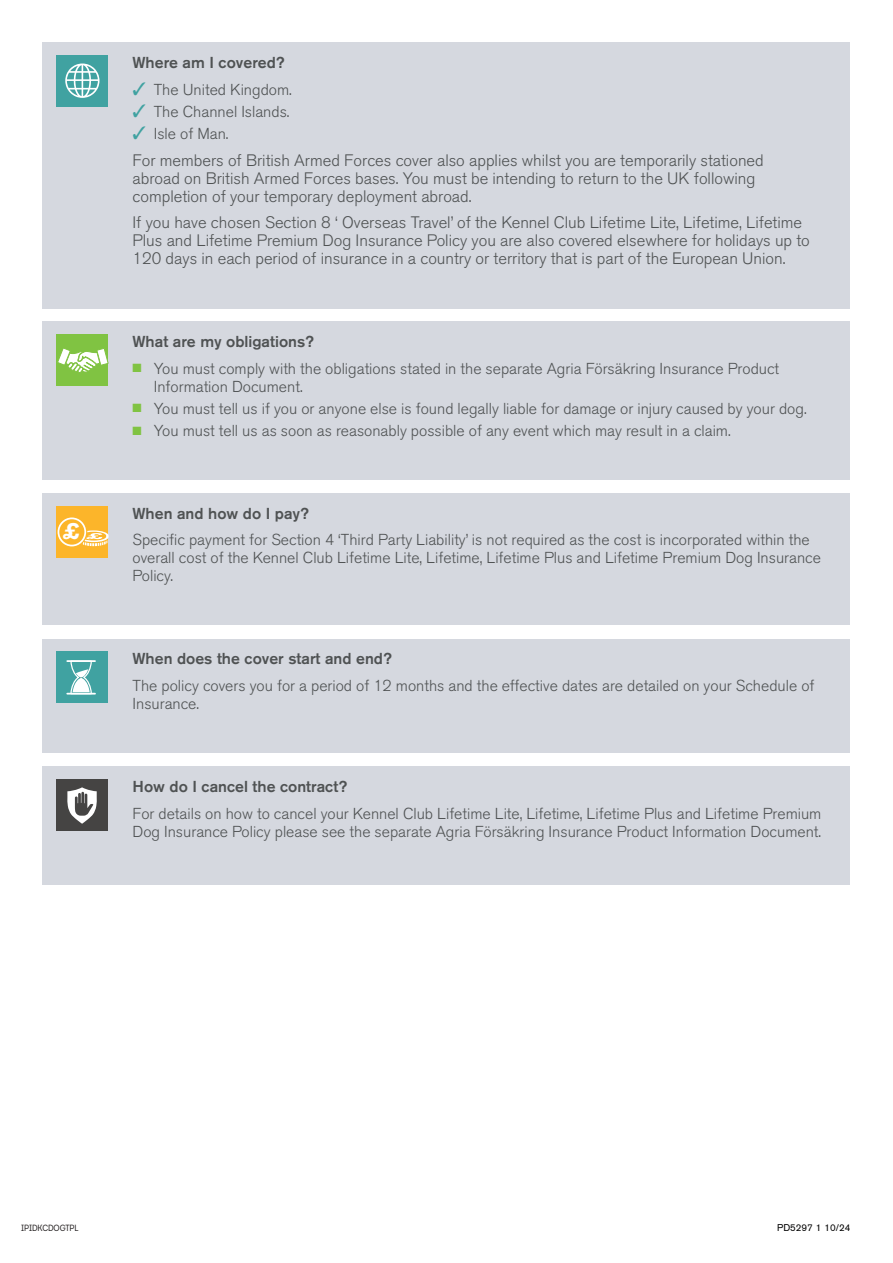
<style>
.page{position:relative;width:893px;height:1263px;background:#fff}
.page>*{position:absolute;margin:0;border:0;box-sizing:border-box;transform-origin:0 0}
.t1{font:italic 700 23.1px "Akzidenz Grotesk BQ";color:#fff}
.t2{font:300 16.5px/18px "Akzidenz Grotesk BQ";color:#4f5253}
.t3{font:300 15.75px/18px "Akzidenz Grotesk BQ";color:#4f5253}
.t4{font:500 15.75px "Akzidenz Grotesk BQ";color:#4f5253}
.t5{font:9.75px "Akzidenz Grotesk BQ";color:#000001}
.t6{font:9px "Intro Cond";letter-spacing:-.01em;color:#231f20}
.s1{color:#40a2a1}
.s2{color:#80c342}
</style>
<div class="page">
<div style="left:43px;top:638px;width:807px;height:114px;background:#d5d8df"></div>
<div style="left:43px;top:493px;width:807px;height:132px;background:#d5d8df"></div>
<div style="left:43px;top:321px;width:807px;height:159px;background:#d5d8df"></div>
<div style="left:43px;top:43px;width:807px;height:266px;background:#d5d8df"></div>
<div style="left:57px;top:55px;width:51px;height:51px;background:#40a2a1"></div>
<div style="left:57px;top:334px;width:51px;height:51px;background:#80c342"></div>
<div style="left:57px;top:506px;width:51px;height:51px;background:#fcb52a"></div>
<div style="left:57px;top:651px;width:51px;height:51px;background:#40a2a1"></div>
<svg style="left:58px;top:517px;width:51px;height:29px"></svg>
<svg style="left:67px;top:660px;width:28px;height:35px"></svg>
<svg style="left:58px;top:348px;width:51px;height:24px"></svg>
<svg style="left:65px;top:64px;width:34px;height:34px"></svg>
<div style="left:43px;top:767px;width:807px;height:118px;background:#d5d8df"></div>
<div style="left:57px;top:779px;width:51px;height:51px;background:#454443"></div>
<svg style="left:67px;top:787px;width:30px;height:37px"></svg>
<h1 class="t1" style="left:63px;top:517px;width:19px">£</h1>
<p class="t4" style="left:133px;top:53px;width:154px">Where am I covered?</p>
<p class="t3" style="left:133px;top:80px;width:161px"><span class="s1">✓</span> The United Kingdom.</p>
<p class="t3" style="left:133px;top:103px;width:159px"><span class="s1">✓</span> The Channel Islands.</p>
<p class="t3" style="left:133px;top:125px;width:98px"><span class="s1">✓</span> Isle of Man.</p>
<p class="t2" style="left:133px;top:151px;width:633px">For members of British Armed Forces cover also applies whilst you are temporarily stationed abroad on British Armed Forces bases. You must be intending to return to the UK following completion of your temporary deployment abroad.</p>
<p class="t2" style="left:133px;top:214px;width:679px">If you have chosen Section 8 ‘ Overseas Travel’ of the Kennel Club Lifetime Lite, Lifetime, Lifetime<br>Plus and Lifetime Premium Dog Insurance Policy you are also covered elsewhere for holidays up to<br>120 days in each period of insurance in a country or territory that is part of the European Union.</p>
<p class="t4" style="left:133px;top:332px;width:183px">What are my obligations?</p>
<p class="t3" style="left:154px;top:359px;width:627px;text-indent:-21px"><span class="s2">■</span> You must comply with the obligations stated in the separate Agria Försäkring Insurance Product<br>Information Document.</p>
<p class="t3" style="left:133px;top:400px;width:676px"><span class="s2">■</span> You must tell us if you or anyone else is found legally liable for damage or injury caused by your dog.</p>
<p class="t3" style="left:133px;top:422px;width:600px"><span class="s2">■</span> You must tell us as soon as reasonably possible of any event which may result in a claim.</p>
<p class="t4" style="left:133px;top:504px;width:178px">When and how do I pay?</p>
<p class="t3" style="left:133px;top:531px;width:690px">Specific payment for Section 4 ‘Third Party Liability’ is not required as the cost is incorporated within the overall cost of the Kennel Club Lifetime Lite, Lifetime, Lifetime Plus and Lifetime Premium Dog Insurance<br>Policy.</p>
<p class="t4" style="left:133px;top:649px;width:261px">When does the cover start and end?</p>
<p class="t3" style="left:133px;top:676px;width:683px">The policy covers you for a period of 12 months and the effective dates are detailed on your Schedule of<br>Insurance.</p>
<p class="t4" style="left:133px;top:777px;width:216px">How do I cancel the contract?</p>
<p class="t3" style="left:133px;top:805px;width:690px">For details on how to cancel your Kennel Club Lifetime Lite, Lifetime, Lifetime Plus and Lifetime Premium<br>Dog Insurance Policy please see the separate Agria Försäkring Insurance Product Information Document.</p>
<p class="t6" style="left:21px;top:1223px;width:59px">IPIDKCDOGTPL</p>
<p class="t5" style="left:777px;top:1222px;width:75px">PD5297 1 10/24</p>
</div>
